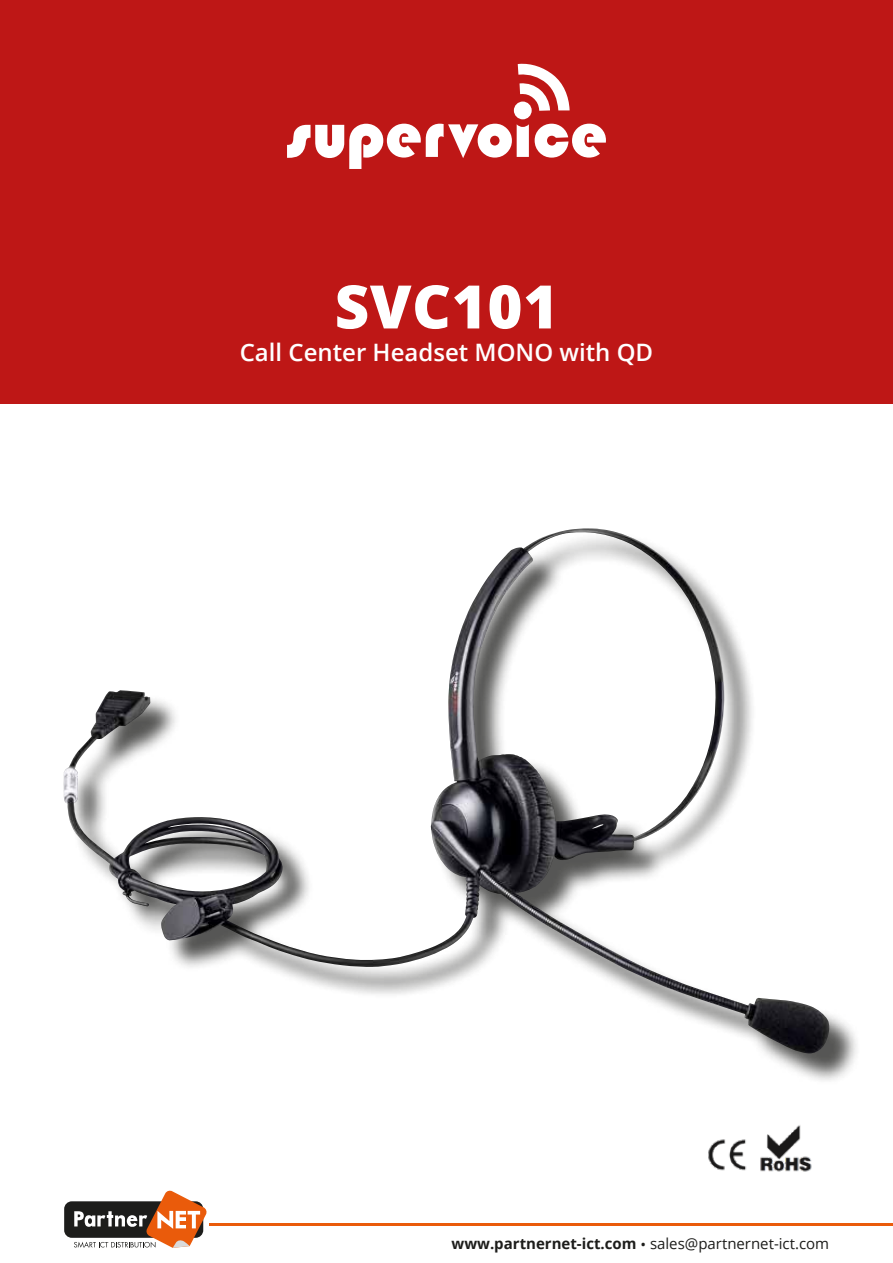
<style>
.page{position:relative;width:893px;height:1263px;background:#fff}
.page>*{position:absolute;margin:0;border:0;box-sizing:border-box;transform-origin:0 0}
.t1{font:800 60px "Open Sans";letter-spacing:.01em;color:#fff}
.t2{font:600 24px "Open Sans";color:#fff}
.t3{font:15px "Open Sans";color:#1d1d1b}
.s1{font-weight:700}
</style>
<div class="page">
<div style="left:0;top:0;width:893px;height:404px;background:#be1716"></div>
<div style="left:64px;top:1201px;width:139px;height:37px;background:#1d1d1b;border-radius:8px"></div>
<svg style="left:74px;top:1191px;width:133px;height:57px"></svg>
<hr style="left:209px;top:1224px;width:684px;height:2px;background:#ea5b0b">
<div style="left:68px;top:533px;width:793px;height:552px;background:#1d1d1b;opacity:.75"></div>
<img style="left:74px;top:530px;width:495px;height:430px">
<div style="left:514px;top:102px;width:18px;height:17px;background:#fff;border-radius:50%"></div>
<svg style="left:518px;top:63px;width:52px;height:48px"></svg>
<svg style="left:535px;top:124px;width:71px;height:34px"></svg>
<svg style="left:287px;top:124px;width:242px;height:45px"></svg>
<img style="left:708px;top:1125px;width:104px;height:47px">
<h1 class="t1" style="left:335px;top:261px;width:225px">SVC101</h1>
<h2 class="t2" style="left:240px;top:336px;width:415px">Call Center Headset MONO with QD</h2>
<p class="t3" style="left:451px;top:1233px;width:379px"><span class="s1">www.partnernet-ict.com</span> • sales@partnernet-ict.com</p>
</div>
